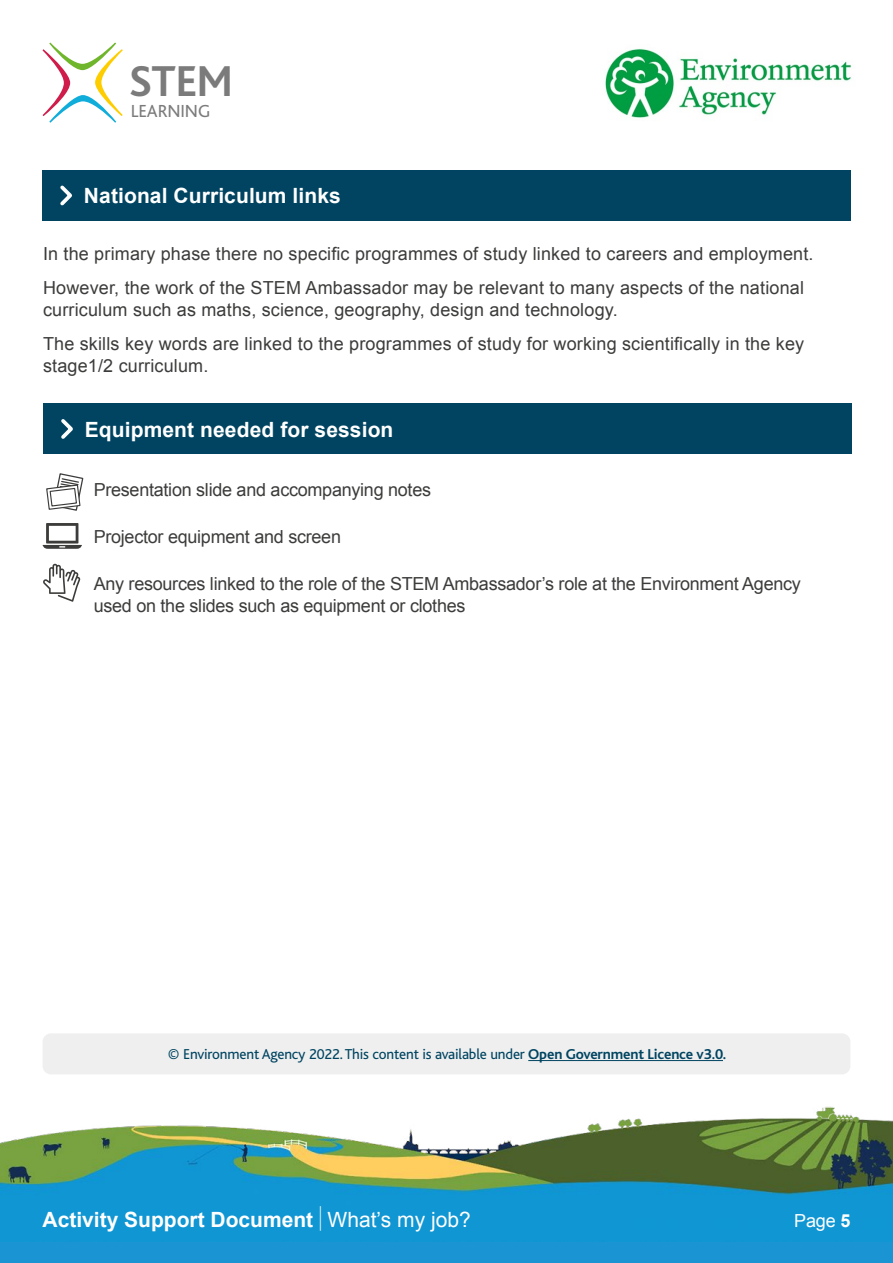
<style>
.page{position:relative;width:893px;height:1263px;background:#fff}
.page>*{position:absolute;margin:0;border:0;box-sizing:border-box;transform-origin:0 0}
.t1{font:700 45.15px "Bliss";color:#7c7b7b}
.t2{font:700 21px "Arial";letter-spacing:.005em;color:#fff}
.t3{font:18.3px "Bliss";letter-spacing:-.005em;color:#7c7b7b}
.t4{font:18px/34.3px "Arial";letter-spacing:.01em;color:#3c3c3b}
.t5{font:18px/21.6px "Arial";letter-spacing:-.015em;color:#3c3c3b}
.t6{font:18px "Arial";color:#fff}
.t7{font:15px "Bliss";letter-spacing:-.01em;color:#004461}
.s1{font-weight:700}
.s2{font-weight:400;font-size:26.25px}
.s3{font-weight:400}
</style>
<div class="page">
<div style="left:0;top:1184px;width:893px;height:79px;background:#1b94d3"></div>
<img style="left:0;top:1106px;width:893px;height:136px">
<svg style="left:43px;top:43px;width:80px;height:80px"></svg>
<img style="left:605px;top:49px;width:247px;height:69px">
<div style="left:42px;top:170px;width:808px;height:51px;background:#004461"></div>
<svg style="left:60px;top:185px;width:12px;height:21px"></svg>
<div style="left:43px;top:404px;width:808px;height:50px;background:#004461"></div>
<svg style="left:61px;top:419px;width:12px;height:20px"></svg>
<svg style="left:46px;top:473px;width:38px;height:38px"></svg>
<svg style="left:43px;top:523px;width:39px;height:26px"></svg>
<svg style="left:43px;top:564px;width:37px;height:38px"></svg>
<div style="left:43px;top:1033px;width:807px;height:41px;background:#efefef;border-radius:9px"></div>
<hr style="left:528px;top:1060px;width:195px;height:1px;background:#004461">
<h1 class="t1" style="left:129px;top:58px;width:105px">STEM</h1>
<p class="t3" style="left:131px;top:102px;width:81px">LEARNING</p>
<p class="t2" style="left:84px;top:182px;width:258px">National Curriculum links</p>
<p class="t4" style="left:43px;top:236px;width:772px">In the primary phase there no specific programmes of study linked to careers and employment.<br>However, the work of the STEM Ambassador may be relevant to many aspects of the national</p>
<p class="t4" style="left:43px;top:292px;width:763px">curriculum such as maths, science, geography, design and technology.<br>The skills key words are linked to the programmes of study for working scientifically in the key</p>
<p class="t4" style="left:43px;top:348px;width:167px">stage1/2 curriculum.</p>
<p class="t2" style="left:85px;top:415px;width:310px">Equipment needed for session</p>
<p class="t5" style="left:94px;top:479px;width:339px">Presentation slide and accompanying notes</p>
<p class="t5" style="left:94px;top:526px;width:249px">Projector equipment and screen</p>
<p class="t5" style="left:94px;top:573px;width:709px">Any resources linked to the role of the STEM Ambassador’s role at the Environment Agency used on the slides such as equipment or clothes</p>
<p class="t7" style="left:168px;top:1046px;width:560px">© Environment Agency 2022. This content is available under <span class="s1">Open Government Licence v3.0.</span></p>
<p class="t2" style="left:43px;top:1205px;width:430px">Activity Support Document <span class="s2">|</span> <span class="s3">What’s my job?</span></p>
<p class="t6" style="left:794px;top:1209px;width:58px">Page <span class="s1">5</span></p>
</div>
